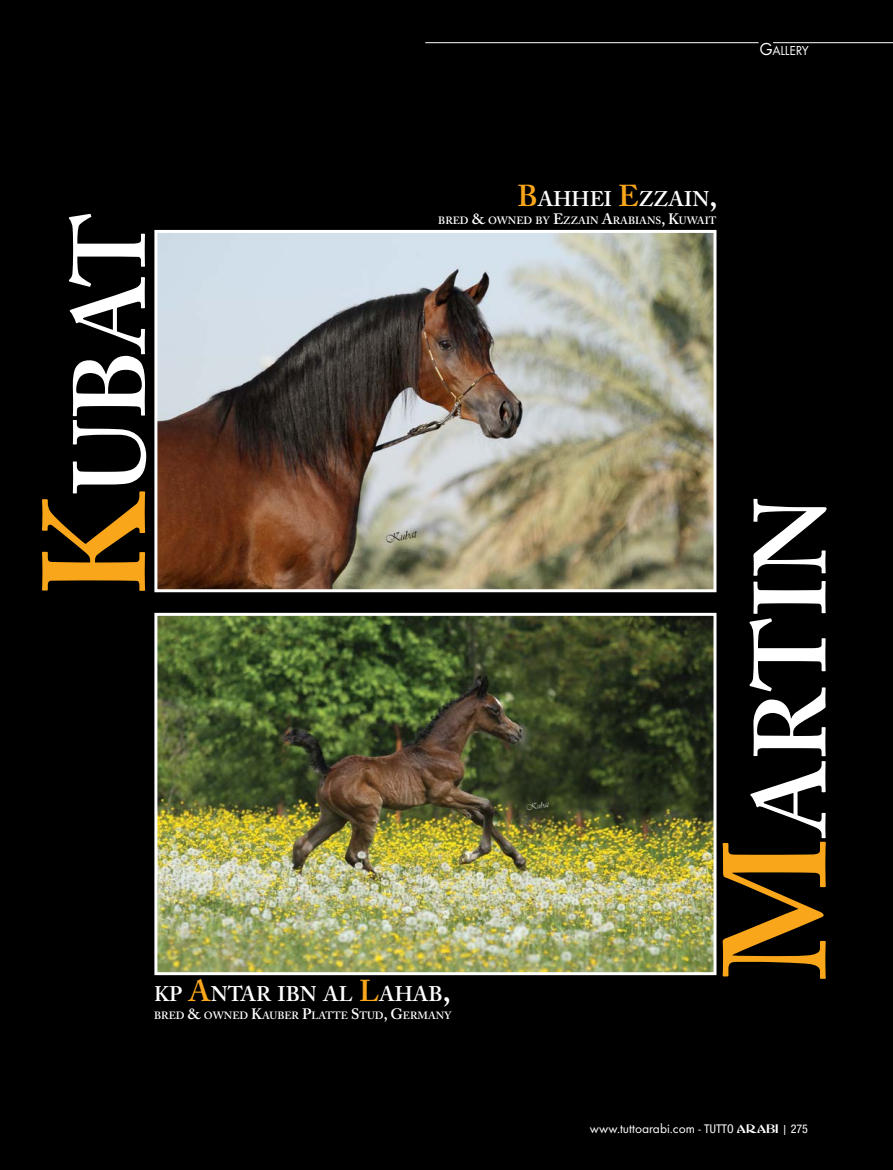
<style>
.page{position:relative;width:893px;height:1170px;background:#fff}
.page>*{position:absolute;margin:0;border:0;box-sizing:border-box;transform-origin:0 0}
.t1{font:600 101.1px "Adobe Caslon";color:#fff}
.t2{font:600 21px "Adobe Caslon";color:#fff}
.t3{font:13.5px "Futura T";color:#fff}
.t4{font:600 10.5px "Adobe Caslon";color:#fff}
.s1{font-size:18px}
.s2{font-size:144.45px;color:#faa61a}
.s3{font-size:30px;color:#faa61a}
.s4{font-size:30px}
.s5{font-size:15px}
.s6{font-family:"Helvetica Neue";font-stretch:condensed;font-size:12px}
.s7{font-family:"Abbess";font-size:12px}
.s8{font-size:12px}
</style>
<div class="page">
<div style="left:0;top:0;width:893px;height:1169px;background:#000"></div>
<hr style="left:773px;top:42px;width:120px;height:1px;background:#fff">
<hr style="left:425px;top:42px;width:334px;height:1px;background:#fff">
<svg style="left:445px;top:85px;width:2px;height:999px"></svg>
<img style="left:158px;top:234px;width:554px;height:354px">
<div style="left:154px;top:230px;width:562px;height:362px;border:3px solid #fff"></div>
<img style="left:158px;top:616px;width:554px;height:355px">
<div style="left:154px;top:612px;width:562px;height:363px;border:3px solid #fff"></div>
<p class="t3" style="left:759px;top:43px;width:51px"><span class="s1">G</span>ALLERY</p>
<h1 class="t1" style="left:50px;top:598px;width:388px;rotate:-90deg"><span class="s2">K</span>UBAT</h1>
<h2 class="t2" style="left:518px;top:186px;width:201px"><span class="s3">B</span>AHHEI <span class="s3">E</span>ZZAIN<span class="s4">,</span></h2>
<p class="t4" style="left:438px;top:214px;width:280px">BRED <span class="s5">&amp;</span> OWNED BY <span class="s5">E</span>ZZAIN <span class="s5">A</span>RABIANS<span class="s5">, K</span>UWAIT</p>
<h2 class="t2" style="left:154px;top:981px;width:298px">KP <span class="s3">A</span>NTAR IBN AL <span class="s3">L</span>AHAB<span class="s4">,</span></h2>
<p class="t4" style="left:154px;top:1008px;width:299px">BRED <span class="s5">&amp;</span> OWNED <span class="s5">K</span>AUBER <span class="s5">P</span>LATTE <span class="s5">S</span>TUD<span class="s5">, G</span>ERMANY</p>
<h1 class="t1" style="left:730px;top:980px;width:486px;rotate:-90deg"><span class="s2">M</span>ARTIN</h1>
<p class="t3" style="left:590px;top:1120px;width:219px">www.tuttoarabi.com - <span class="s6">TUTTO</span> <span class="s7">ARABI</span> <span class="s8">|</span> <span class="s6">275</span></p>
</div>
